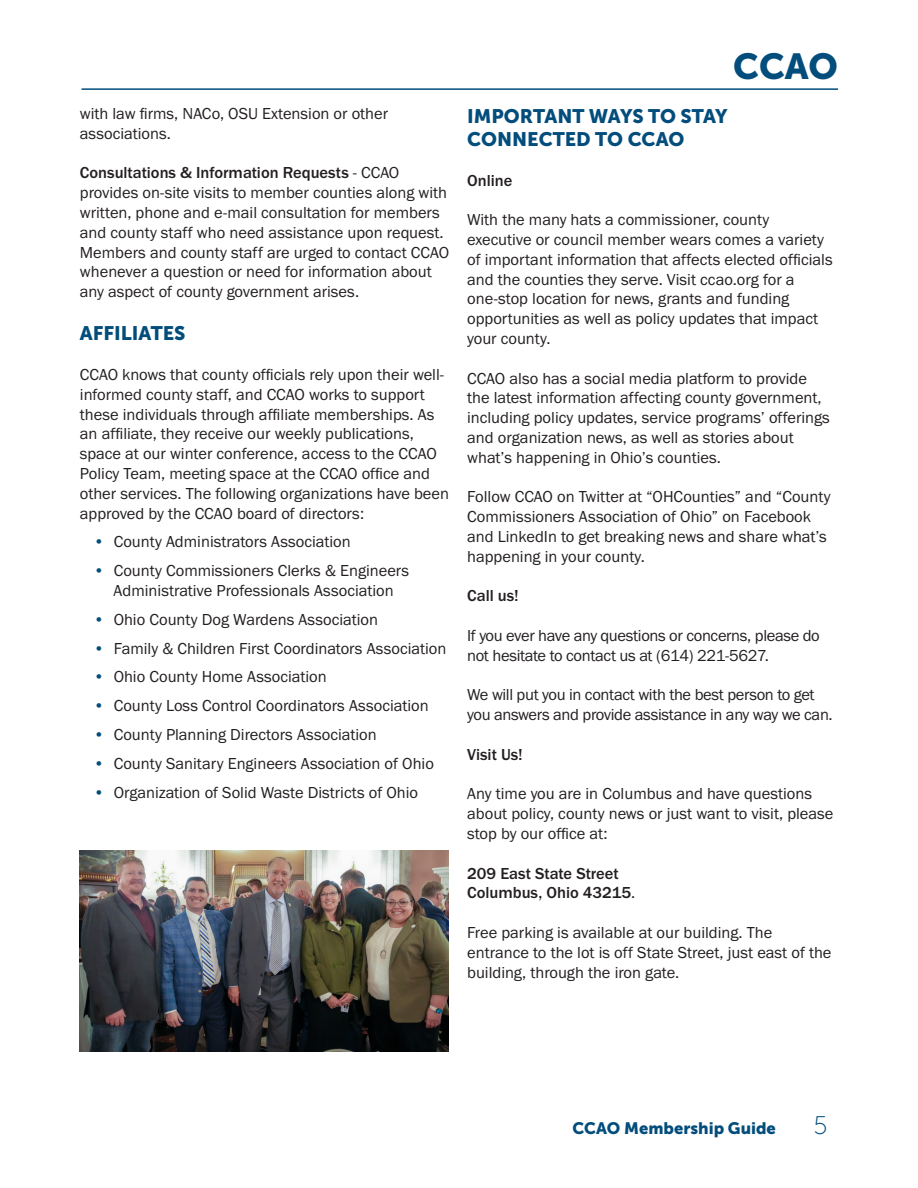
<style>
.page{position:relative;width:918px;height:1188px;background:#fff}
.page>*{position:absolute;margin:0;border:0;box-sizing:border-box;transform-origin:0 0}
.t1{font:36px "Museo Sans 900";color:#034d7c}
.t2{font:25.5px "Museo Sans 100";color:#034d7c}
.t3{font:19.5px/23.4px "Museo Sans 900";color:#034d7c}
.t4{font:16.5px/19.8px "Franklin Gothic URW Boo";color:#231f20}
.t5{font:16.5px/19.8px "Franklin Gothic URW Boo";letter-spacing:-.02em;color:#231f20}
.t6{font:500 16.5px "Franklin Gothic URW";color:#231f20}
.t7{font:16.5px "Museo Sans 900";color:#034d7c}
.s1{font-family:"Franklin Gothic URW";font-weight:500}
.s2{color:#034d7c}
.s3{font-family:"Franklin Gothic URW Boo";font-weight:400}
</style>
<div class="page">
<hr style="left:82px;top:88px;width:756px;height:2px;background:#034d7c">
<img style="left:80px;top:850px;width:369px;height:202px">
<p class="t4" style="left:80px;top:103px;width:310px">with law firms, NACo, OSU Extension or other associations.</p>
<p class="t4" style="left:80px;top:163px;width:371px"><span class="s1">Consultations &amp; Information Requests</span> - CCAO provides on-site visits to member counties along with written, phone and e-mail consultation for members and county staff who need assistance upon request.<br>Members and county staff are urged to contact CCAO whenever a question or need for information about any aspect of county government arises.</p>
<p class="t3" style="left:80px;top:322px;width:107px">AFFILIATES</p>
<p class="t4" style="left:80px;top:364px;width:371px">CCAO knows that county officials rely upon their well&shy;informed county staff, and CCAO works to support these individuals through affiliate memberships. As an affiliate, they receive our weekly publications, space at our winter conference, access to the CCAO Policy Team, meeting space at the CCAO office and other services. The following organizations have been approved by the CCAO board of directors:</p>
<p class="t4" style="left:93px;top:532px;width:259px"><span class="s2">•</span> County Administrators Association</p>
<p class="t4" style="left:93px;top:561px;width:317px;text-align:center"><span class="s2">•</span> County Commissioners Clerks &amp; Engineers<br>Administrative Professionals Association</p>
<p class="t4" style="left:93px;top:609px;width:286px"><span class="s2">•</span> Ohio County Dog Wardens Association</p>
<p class="t4" style="left:93px;top:638px;width:354px"><span class="s2">•</span> Family &amp; Children First Coordinators Association</p>
<p class="t4" style="left:93px;top:667px;width:235px"><span class="s2">•</span> Ohio County Home Association</p>
<p class="t4" style="left:93px;top:696px;width:337px"><span class="s2">•</span> County Loss Control Coordinators Association</p>
<p class="t4" style="left:93px;top:724px;width:285px"><span class="s2">•</span> County Planning Directors Association</p>
<p class="t4" style="left:93px;top:753px;width:342px"><span class="s2">•</span> County Sanitary Engineers Association of Ohio</p>
<p class="t4" style="left:93px;top:782px;width:326px"><span class="s2">•</span> Organization of Solid Waste Districts of Ohio</p>
<h1 class="t1" style="left:733px;top:46px;width:106px">CCAO</h1>
<p class="t3" style="left:467px;top:104px;width:262px">IMPORTANT WAYS TO STAY<br>CONNECTED TO CCAO</p>
<p class="t6" style="left:467px;top:170px;width:47px">Online</p>
<p class="t4" style="left:467px;top:210px;width:367px">With the many hats a commissioner, county executive or council member wears comes a variety of important information that affects elected officials and the counties they serve. Visit ccao.org for a one-stop location for news, grants and funding opportunities as well as policy updates that impact your county.</p>
<p class="t4" style="left:467px;top:368px;width:364px">CCAO also has a social media platform to provide the latest information affecting county government, including policy updates, service programs’ offerings and organization news, as well as stories about what’s happening in Ohio’s counties.</p>
<p class="t4" style="left:467px;top:487px;width:365px">Follow CCAO on Twitter at “OHCounties” and “County Commissioners Association of Ohio” on Facebook and LinkedIn to get breaking news and share what’s happening in your county.</p>
<p class="t6" style="left:467px;top:586px;width:53px">Call us!</p>
<p class="t5" style="left:467px;top:625px;width:354px">If you ever have any questions or concerns, please do not hesitate to contact us at (614) 221-5627.</p>
<p class="t5" style="left:467px;top:685px;width:367px">We will put you in contact with the best person to get you answers and provide assistance in any way we can.</p>
<p class="t6" style="left:467px;top:744px;width:57px">Visit Us!</p>
<p class="t4" style="left:467px;top:784px;width:368px">Any time you are in Columbus and have questions about policy, county news or just want to visit, please stop by our office at:</p>
<p class="t6" style="left:467px;top:863px;width:153px">209 East State Street</p>
<p class="t6" style="left:467px;top:883px;width:170px">Columbus, Ohio 43215<span class="s3">.</span></p>
<p class="t4" style="left:467px;top:922px;width:366px">Free parking is available at our building. The entrance to the lot is off State Street, just east of the building, through the iron gate.</p>
<p class="t7" style="left:572px;top:1119px;width:205px">CCAO Membership Guide</p>
<h2 class="t2" style="left:814px;top:1111px;width:16px">5</h2>
</div>
